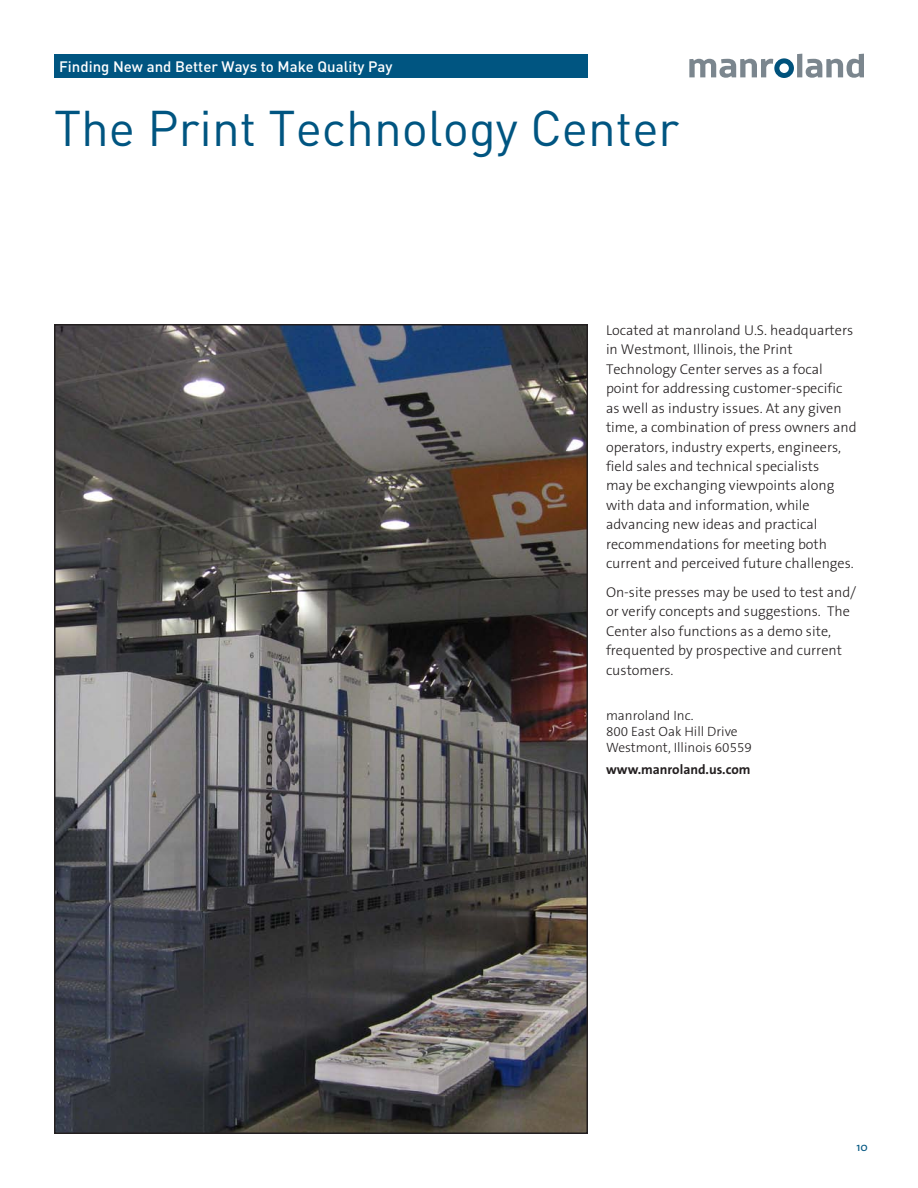
<style>
.page{position:relative;width:918px;height:1188px;background:#fff}
.page>*{position:absolute;margin:0;border:0;box-sizing:border-box;transform-origin:0 0}
.t1{font:49.5px "DIN Pro";color:#005581}
.t2{font:500 15px "DIN Pro";color:#fff}
.t3{font:300 14.25px/19.5px "The Sans B W3";color:#231f20}
.t4{font:300 13.5px/16.2px "The Sans B W3";color:#231f20}
.t5{font:700 13.5px "The Sans B W7";color:#231f20}
.t6{font:12px "The Sans";color:#005581}
</style>
<div class="page">
<div style="left:54px;top:54px;width:534px;height:24px;background:#005581"></div>
<div style="left:797px;top:54px;width:5px;height:23px;background:#7b868e"></div>
<svg style="left:689px;top:58px;width:105px;height:20px"></svg>
<svg style="left:806px;top:54px;width:58px;height:24px"></svg>
<img style="left:57px;top:327px;width:528px;height:804px">
<p class="t2" style="left:59px;top:56px;width:335px">Finding N ew and Better Ways to Make Quality Pay</p>
<h1 class="t1" style="left:54px;top:94px;width:627px">The Print Technology Center</h1>
<p class="t3" style="left:606px;top:320px;width:252px">Located at manroland U.S. headquarters in Westmont, Illinois, the Print Technology Center serves as a focal point for addressing customer-specific as well as industry issues. At any given time, a combination of press owners and operators, industry experts, engineers, field sales and technical specialists<br>may be exchanging viewpoints along with data and information, while advancing new ideas and practical recommendations for meeting both current and perceived future challenges.</p>
<p class="t3" style="left:606px;top:582px;width:252px">On-site presses may be used to test and/ or verify concepts and suggestions. The Center also functions as a demo site, frequented by prospective and current customers.</p>
<p class="t4" style="left:606px;top:707px;width:147px">manroland Inc.<br>800 East Oak Hill Drive<br>Westmont, Illinois 60559</p>
<p class="t5" style="left:606px;top:761px;width:146px">www.manroland.us.com</p>
<p class="t6" style="left:856px;top:1137px;width:13px">10</p>
</div>
